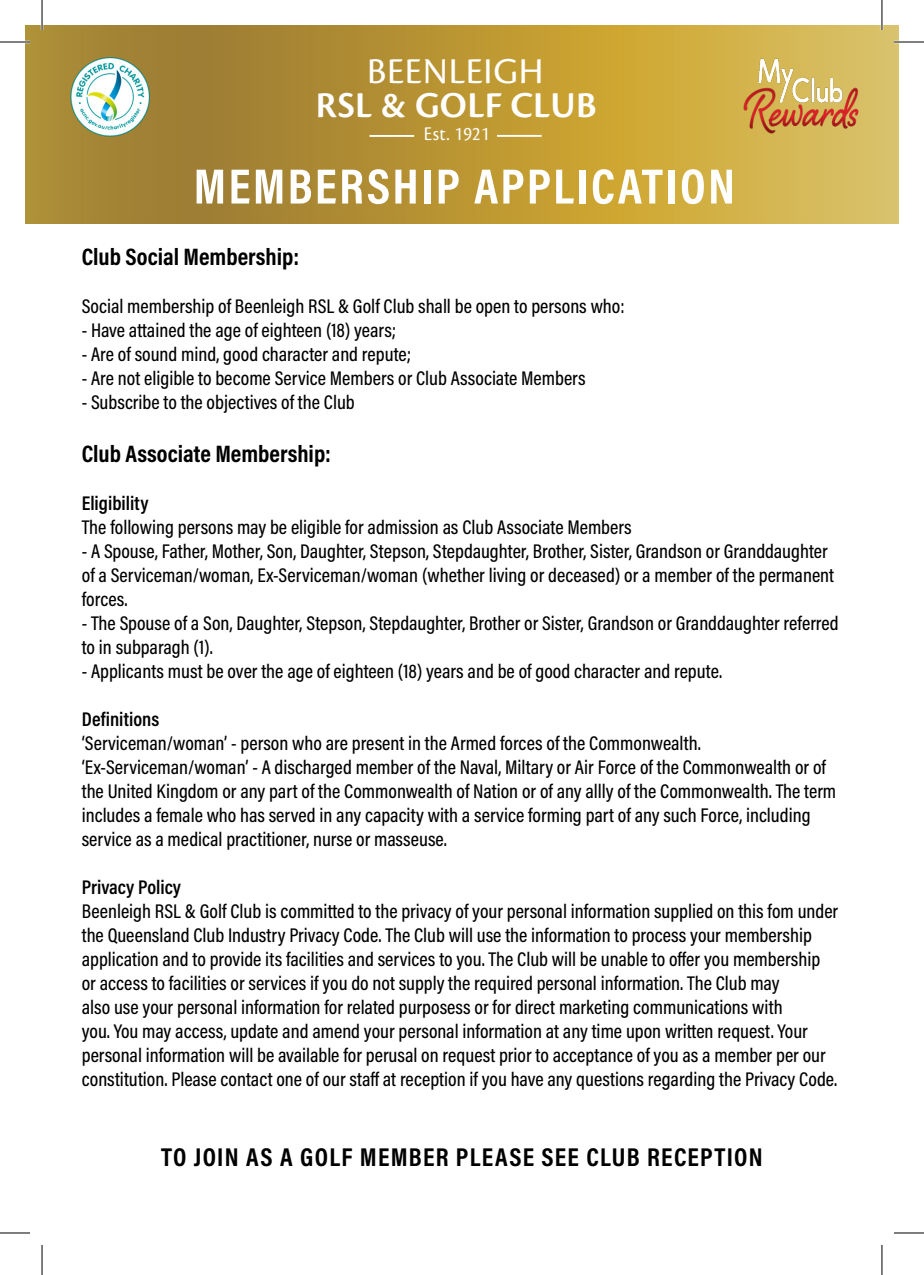
<style>
.page{position:relative;width:924px;height:1275px;background:#fff}
.page>*{position:absolute;margin:0;border:0;box-sizing:border-box;transform-origin:0 0}
.t1{font:700 50px "Acumin Pro Cond";letter-spacing:.05em;color:#fff}
.t2{font:600 38px/33.8px "Cronos Pro";letter-spacing:.01em;color:#fff;text-align:center}
.t3{font:700 26px "Acumin Pro Cond";letter-spacing:.05em;color:#000}
.t4{font:700 24px "Acumin Pro Cond";color:#000}
.t5{font:20.2px "Cronos Pro";letter-spacing:.02em;color:#fff;scale:.92 1}
.t6{font:500 20px/24px "Acumin Pro Cond";color:#000}
.t7{font:600 20px "Acumin Pro Cond";color:#000}
.s1{font-weight:400}
</style>
<div class="page">
<img style="left:25px;top:25px;width:873px;height:198px">
<hr style="left:369px;top:135px;width:45px;height:2px;background:#fff">
<hr style="left:496px;top:135px;width:45px;height:2px;background:#fff">
<img style="left:740px;top:53px;width:120px;height:86px">
<img style="left:63px;top:48px;width:95px;height:96px">
<hr style="left:0;top:41px;width:30px;height:2px;background:#fff">
<hr style="left:893px;top:41px;width:30px;height:2px;background:#fff">
<hr style="left:41px;top:0;width:2px;height:30px;background:#fff">
<hr style="left:880px;top:0;width:2px;height:30px;background:#fff">
<hr style="left:0;top:42px;width:30px;height:1px;background:#000">
<hr style="left:893px;top:42px;width:30px;height:1px;background:#000">
<hr style="left:0;top:1232px;width:30px;height:1px;background:#000">
<hr style="left:893px;top:1232px;width:30px;height:1px;background:#000">
<hr style="left:42px;top:0;width:1px;height:30px;background:#000">
<hr style="left:42px;top:1245px;width:1px;height:30px;background:#000">
<hr style="left:881px;top:0;width:1px;height:30px;background:#000">
<hr style="left:881px;top:1245px;width:1px;height:30px;background:#000">
<p class="t2" style="left:316px;top:55px;width:282px"><span class="s1">BEENLEIGH<br></span>RSL &amp; GOLF CLUB</p>
<p class="t5" style="left:424px;top:122px;width:73px">Est. 1921</p>
<p class="t1" style="left:193px;top:153px;width:542px">MEMBERSHIP APPLICATION</p>
<p class="t4" style="left:82px;top:241px;width:219px">Club Social Membership:</p>
<p class="t6" style="left:82px;top:294px;width:544px">Social membership of Beenleigh RSL &amp; Golf Club shall be open to persons who:</p>
<p class="t6" style="left:82px;top:318px;width:316px">- Have attained the age of eighteen (18) years;</p>
<p class="t6" style="left:82px;top:342px;width:331px">- Are of sound mind, good character and repute;</p>
<p class="t6" style="left:82px;top:366px;width:505px">- Are not eligible to become Service Members or Club Associate Members</p>
<p class="t6" style="left:82px;top:390px;width:274px">- Subscribe to the objectives of the Club</p>
<p class="t4" style="left:82px;top:438px;width:250px">Club Associate Membership:</p>
<p class="t7" style="left:82px;top:490px;width:68px">Eligibility</p>
<p class="t6" style="left:82px;top:515px;width:551px">The following persons may be eligible for admission as Club Associate Members</p>
<p class="t6" style="left:82px;top:539px;width:753px">- A Spouse, Father, Mother, Son, Daughter, Stepson, Stepdaughter, Brother, Sister, Grandson or Granddaughter of a Serviceman/woman, Ex-Serviceman/woman (whether living or deceased) or a member of the permanent forces.</p>
<p class="t6" style="left:82px;top:611px;width:758px">- The Spouse of a Son, Daughter, Stepson, Stepdaughter, Brother or Sister, Grandson or Granddaughter referred to in subparagh (1).</p>
<p class="t6" style="left:82px;top:659px;width:641px">- Applicants must be over the age of eighteen (18) years and be of good character and repute.</p>
<p class="t7" style="left:82px;top:706px;width:79px">Definitions</p>
<p class="t6" style="left:82px;top:731px;width:620px">‘Serviceman/woman’ - person who are present in the Armed forces of the Commonwealth.</p>
<p class="t6" style="left:82px;top:755px;width:755px">‘Ex-Serviceman/woman’ - A discharged member of the Naval, Miltary or Air Force of the Commonwealth or of the United Kingdom or any part of the Commonwealth of Nation or of any allly of the Commonwealth. The term includes a female who has served in any capacity with a service forming part of any such Force, including service as a medical practitioner, nurse or masseuse.</p>
<p class="t7" style="left:82px;top:874px;width:101px">Privacy Policy</p>
<p class="t6" style="left:82px;top:899px;width:757px">Beenleigh RSL &amp; Golf Club is committed to the privacy of your personal information supplied on this fom under the Queensland Club Industry Privacy Code. The Club will use the information to process your membership application and to provide its facilities and services to you. The Club will be unable to offer you membership or access to facilities or services if you do not supply the required personal information. The Club may<br>also use your personal information for related purposess or for direct marketing communications with<br>you. You may access, update and amend your personal information at any time upon written request. Your personal information will be available for perusal on request prior to acceptance of you as a member per our constitution. Please contact one of our staff at reception if you have any questions regarding the Privacy Code.</p>
<p class="t3" style="left:161px;top:1139px;width:603px">TO JOIN AS A GOLF MEMBER PLEASE SEE CLUB RECEPTION</p>
</div>
